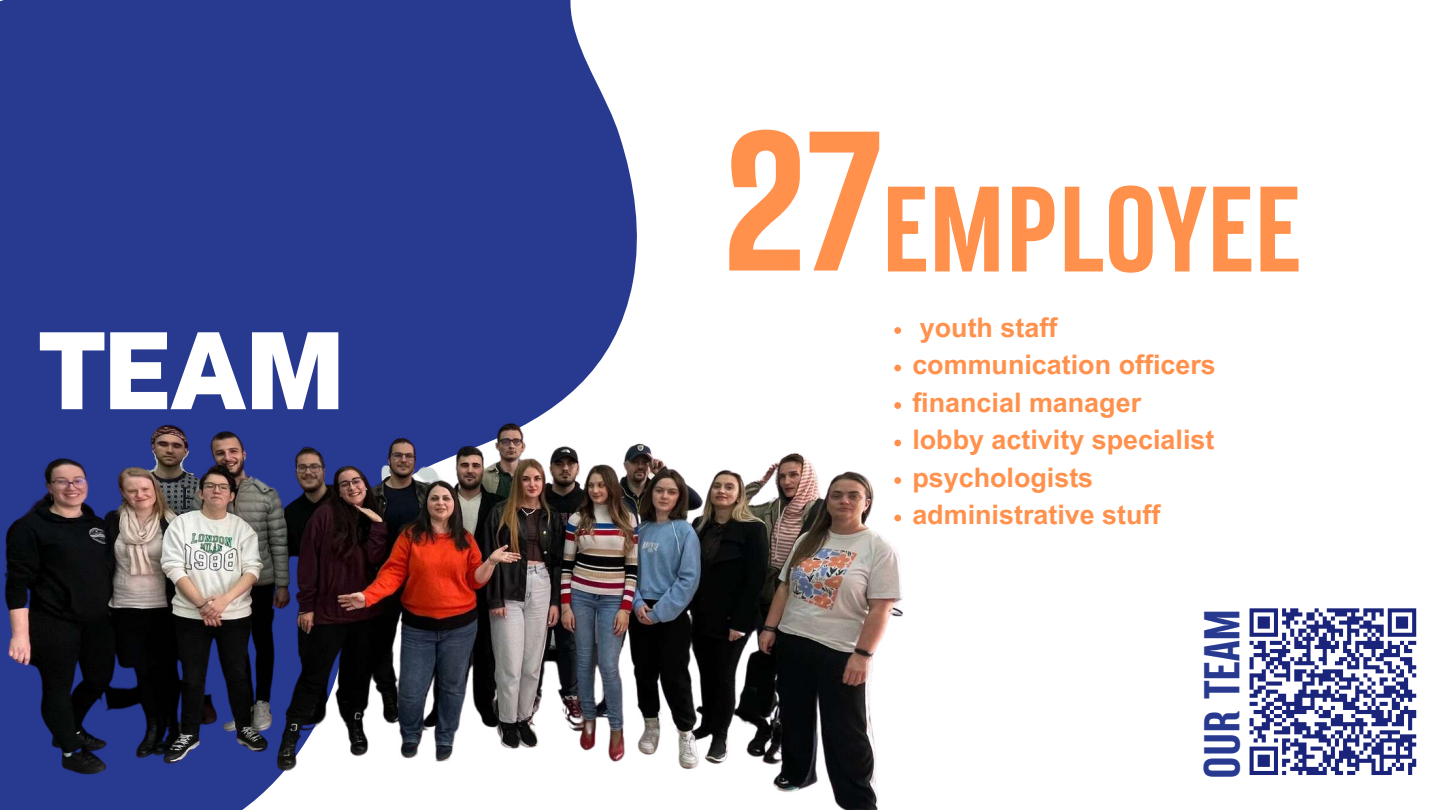
<style>
.page{position:relative;width:1440px;height:810px;background:#fff}
.page>*{position:absolute;margin:0;border:0;box-sizing:border-box;transform-origin:0 0}
.t1{font:700 110.1px "TT Backwards Sans";color:#ff914d}
.t2{font:900 106.4px "Public Sans";color:#fff}
.t3{font:700 45.9px "TT Backwards Sans";color:#283990}
.t4{font:700 26.9px/37.5px "Arial MT Pro";color:#ff914d}
.s1{font-size:180.4px}
</style>
<div class="page">
<div style="left:0;top:0;width:637px;height:345px;background:#283990"></div>
<img style="left:0;top:345px;width:904px;height:465px">
<svg style="left:1249px;top:608px;width:168px;height:167px"></svg>
<svg style="left:894px;top:327px;width:7px;height:7px"></svg>
<svg style="left:894px;top:365px;width:7px;height:6px"></svg>
<svg style="left:894px;top:402px;width:7px;height:7px"></svg>
<svg style="left:894px;top:440px;width:7px;height:6px"></svg>
<svg style="left:894px;top:477px;width:7px;height:7px"></svg>
<svg style="left:894px;top:515px;width:7px;height:6px"></svg>
<h2 class="t2" style="left:38px;top:308px;width:309px">TEAM</h2>
<h1 class="t1" style="left:723px;top:172px;width:579px"><span class="s1">27</span>EMPLOYEE</h1>
<p class="t4" style="left:912px;top:312px;width:305px">youth staff communication officers financial manager lobby activity specialist psychologists administrative stuff</p>
<h3 class="t3" style="left:1198px;top:779px;width:172px;rotate:-90deg">OUR TEAM</h3>
</div>
